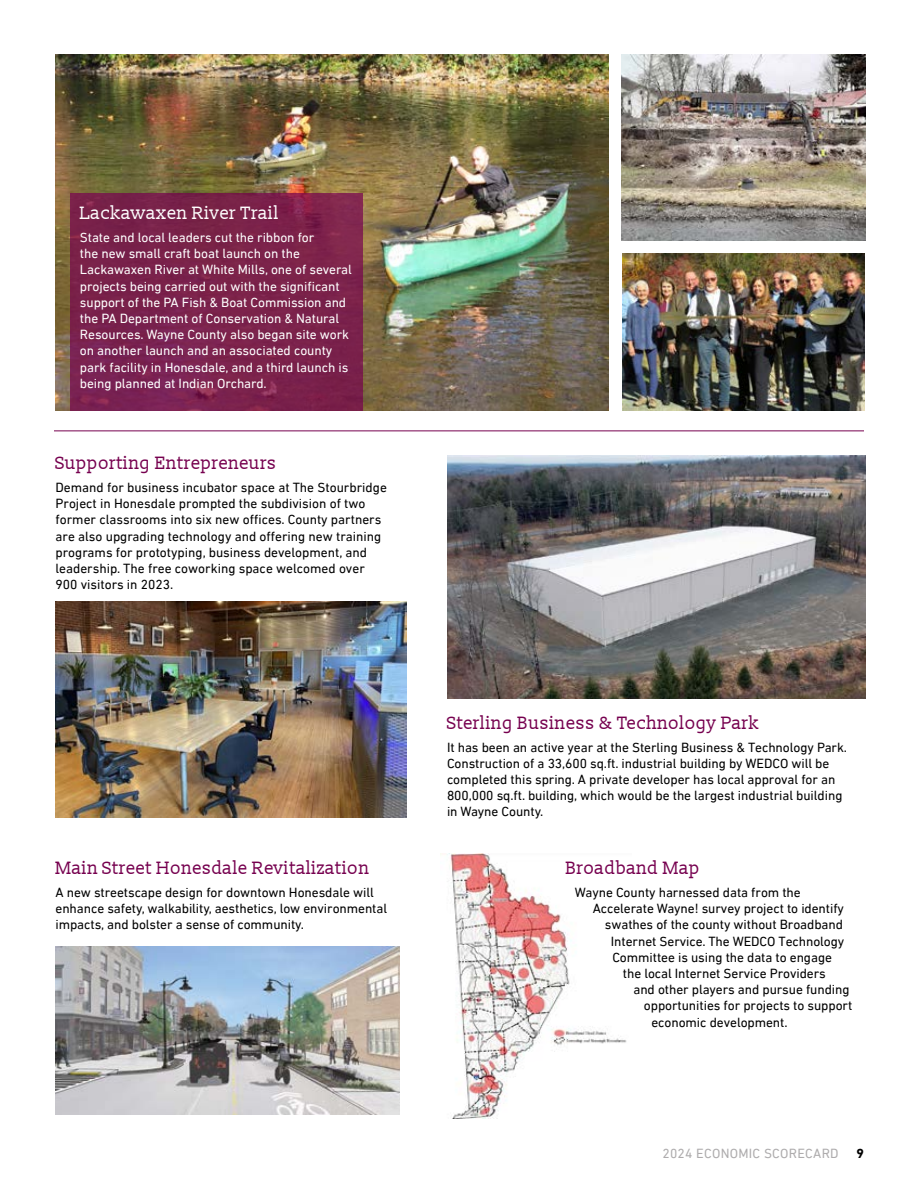
<style>
.page{position:relative;width:918px;height:1188px;background:#fff}
.page>*{position:absolute;margin:0;border:0;box-sizing:border-box;transform-origin:0 0}
.t1{font:18px "Slabo 13 px";color:#76004f}
.t2{font:18px "Slabo 13 px";color:#fff}
.t3{font:13.5px/16.2px "DIN Next LT Pro";letter-spacing:-.005em;color:#000}
.t4{font:13.5px/16.2px "DIN Next LT Pro";letter-spacing:-.005em;color:#fff}
.t5{font:13.5px "DIN Next LT Pro";letter-spacing:.02em;color:#aeacad}
.t6{font:700 13.5px "DIN Next LT Pro";color:#000}
</style>
<div class="page">
<img style="left:56px;top:54px;width:553px;height:357px">
<div style="left:70px;top:193px;width:292px;height:217px;background:#7a224b"></div>
<img style="left:447px;top:854px;width:180px;height:265px">
<hr style="left:54px;top:430px;width:810px;height:1px;background:#76004f">
<div style="left:587px;top:1101px;width:49px;height:27px;background:#fff"></div>
<img style="left:622px;top:253px;width:243px;height:158px">
<img style="left:622px;top:55px;width:244px;height:185px">
<img style="left:56px;top:947px;width:344px;height:168px">
<img style="left:56px;top:601px;width:350px;height:216px">
<img style="left:447px;top:456px;width:419px;height:243px">
<p class="t2" style="left:80px;top:202px;width:201px">Lackawaxen River Trail</p>
<p class="t4" style="left:80px;top:229px;width:274px">State and local leaders cut the ribbon for<br>the new small craft boat launch on the<br>Lackawaxen River at White Mills, one of several</p>
<p class="t4" style="left:80px;top:278px;width:261px">projects being carried out with the significant</p>
<p class="t4" style="left:80px;top:294px;width:271px">support of the PA Fish &amp; Boat Commission and the PA Department of Conservation &amp; Natural Resources. Wayne County also began site work on another launch and an associated county park facility in Honesdale, and a third launch is being planned at Indian Orchard.</p>
<p class="t1" style="left:56px;top:452px;width:223px">Supporting Entrepreneurs</p>
<p class="t3" style="left:56px;top:479px;width:333px">Demand for business incubator space at The Stourbridge<br>Project in Honesdale prompted the subdivision of two</p>
<p class="t3" style="left:56px;top:512px;width:327px">former classrooms into six new offices. County partners are also upgrading technology and offering new training</p>
<p class="t3" style="left:56px;top:544px;width:313px">programs for prototyping, business development, and leadership. The free coworking space welcomed over<br>900 visitors in 2023.</p>
<p class="t1" style="left:56px;top:857px;width:316px">Main Street Honesdale Revitalization</p>
<p class="t3" style="left:56px;top:884px;width:333px">A new streetscape design for downtown Honesdale will enhance safety, walkability, aesthetics, low environmental impacts, and bolster a sense of community.</p>
<p class="t1" style="left:447px;top:711px;width:314px">Sterling Business &amp; Technology Park</p>
<p class="t3" style="left:447px;top:739px;width:402px">It has been an active year at the Sterling Business &amp; Technology Park.<br>Construction of a 33,600 sq.ft. industrial building by WEDCO will be completed this spring. A private developer has local approval for an 800,000 sq.ft. building, which would be the largest industrial building in Wayne County.</p>
<p class="t1" style="left:566px;top:857px;width:136px">Broadband Map</p>
<p class="t3" style="left:575px;top:884px;width:227px">Wayne County harnessed data from the</p>
<p class="t3" style="left:593px;top:900px;width:253px">Accelerate Wayne! survey project to identify</p>
<p class="t3" style="left:605px;top:917px;width:240px">swathes of the county without Broadband</p>
<p class="t3" style="left:611px;top:933px;width:235px">Internet Service. The WEDCO Technology</p>
<p class="t3" style="left:612px;top:949px;width:221px">Committee is using the data to engage</p>
<p class="t3" style="left:623px;top:965px;width:204px">the local Internet Service Providers</p>
<p class="t3" style="left:633px;top:981px;width:218px">and other players and pursue funding</p>
<p class="t3" style="left:644px;top:998px;width:210px">opportunities for projects to support</p>
<p class="t3" style="left:651px;top:1014px;width:138px">economic development.</p>
<p class="t5" style="left:662px;top:1145px;width:178px">2024 ECONOMIC SCORECARD</p>
<p class="t6" style="left:857px;top:1145px;width:9px">9</p>
</div>
